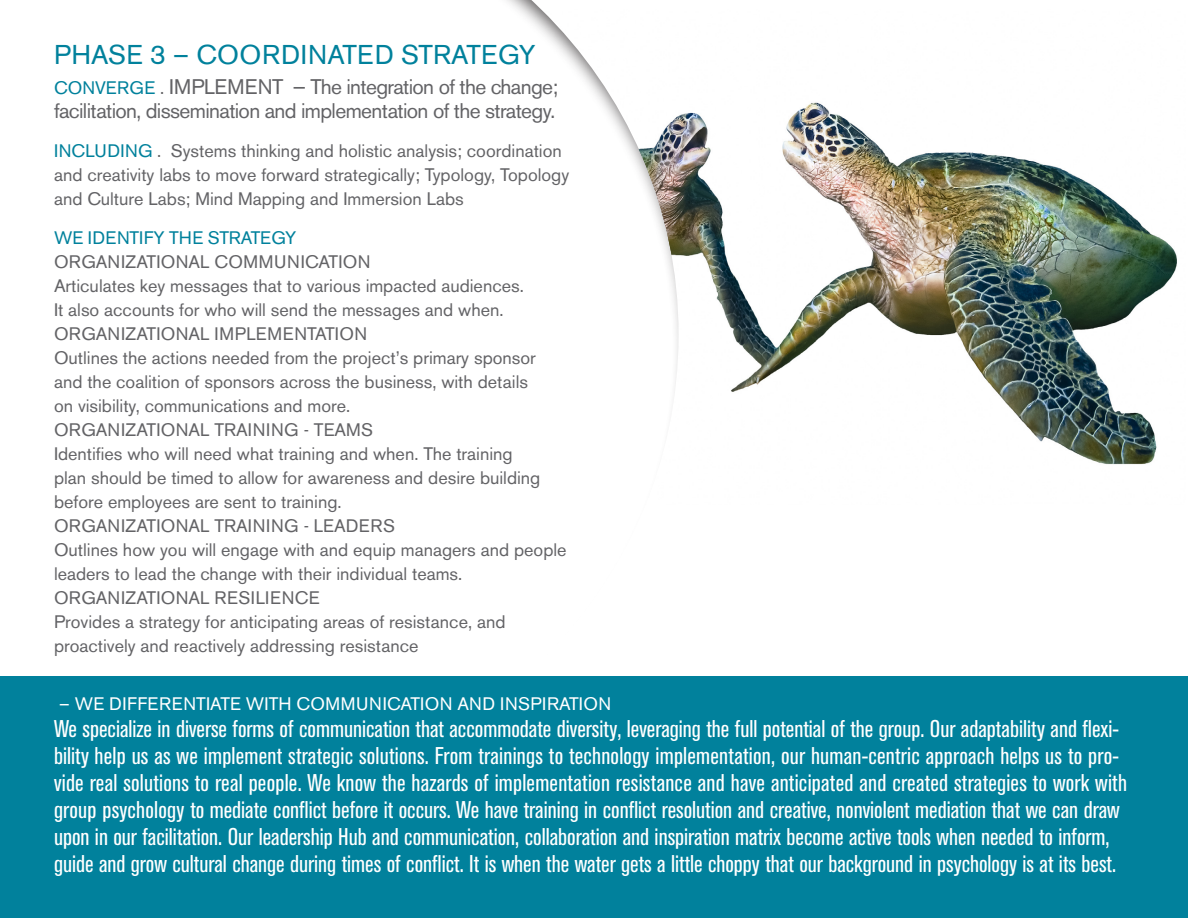
<style>
.page{position:relative;width:1188px;height:918px;background:#fff}
.page>*{position:absolute;margin:0;border:0;box-sizing:border-box;transform-origin:0 0}
.t1{font:27px "Akzidenz Grotesk BE";color:#01819c}
.t2{font:condensed 24px/27px "Akzidenz Grotesk BE";color:#fff}
.t3{font:21px "Akzidenz Grotesk BE";letter-spacing:-.03em;color:#636366}
.t4{font:18px "Akzidenz Grotesk BE";color:#636366}
.t5{font:18px "Akzidenz Grotesk BE";letter-spacing:.02em;color:#636366}
.t6{font:18px "Akzidenz Grotesk BE";letter-spacing:.02em;color:#fff}
.t7{font:18px "Akzidenz Grotesk BE";letter-spacing:-.01em;color:#01819c}
.s1{font-size:18px;color:#01819c}
.s2{font-size:18px}
.s3{color:#01819c}
</style>
<div class="page">
<img style="left:680px;top:102px;width:497px;height:363px">
<div style="left:0;top:677px;width:1188px;height:241px;background:#01819c"></div>
<p class="t1" style="left:54px;top:38px;width:483px">PHASE 3 – COORDINATED STRATEGY</p>
<p class="t3" style="left:54px;top:74px;width:506px"><span class="s1">CONVERGE</span> <span class="s2">.</span> IMPLEMENT — The integration of the change;</p>
<p class="t3" style="left:54px;top:98px;width:503px">facilitation, dissemination and implementation of the strategy.</p>
<p class="t4" style="left:54px;top:140px;width:509px"><span class="s3">INCLUDING</span> . Systems thinking and holistic analysis; coordination</p>
<p class="t4" style="left:54px;top:164px;width:517px">and creativity labs to move forward strategically; Typology, Topology</p>
<p class="t4" style="left:54px;top:188px;width:411px">and Culture Labs; Mind Mapping and Immersion Labs</p>
<p class="t7" style="left:54px;top:227px;width:244px">WE IDENTIFY THE STRATEGY</p>
<p class="t5" style="left:54px;top:251px;width:318px">ORGANIZATIONAL COMMUNICATION</p>
<p class="t4" style="left:54px;top:275px;width:471px">Articulates key messages that to various impacted audiences.</p>
<p class="t4" style="left:54px;top:299px;width:451px">It also accounts for who will send the messages and when.</p>
<p class="t5" style="left:54px;top:323px;width:315px">ORGANIZATIONAL IMPLEMENTATION</p>
<p class="t4" style="left:54px;top:347px;width:483px">Outlines the actions needed from the project’s primary sponsor</p>
<p class="t4" style="left:54px;top:371px;width:476px">and the coalition of sponsors across the business, with details</p>
<p class="t4" style="left:54px;top:395px;width:298px">on visibility, communications and more.</p>
<p class="t4" style="left:54px;top:419px;width:321px">ORGANIZATIONAL TRAINING - TEAMS</p>
<p class="t4" style="left:54px;top:443px;width:460px">Identifies who will need what training and when. The training</p>
<p class="t4" style="left:54px;top:467px;width:488px">plan should be timed to allow for awareness and desire building</p>
<p class="t4" style="left:54px;top:491px;width:289px">before employees are sent to training.</p>
<p class="t4" style="left:54px;top:515px;width:343px">ORGANIZATIONAL TRAINING - LEADERS</p>
<p class="t4" style="left:54px;top:539px;width:514px">Outlines how you will engage with and equip managers and people</p>
<p class="t4" style="left:54px;top:563px;width:410px">leaders to lead the change with their individual teams.</p>
<p class="t5" style="left:54px;top:587px;width:267px">ORGANIZATIONAL RESILIENCE</p>
<p class="t4" style="left:54px;top:611px;width:453px">Provides a strategy for anticipating areas of resistance, and</p>
<p class="t4" style="left:54px;top:635px;width:366px">proactively and reactively addressing resistance</p>
<p class="t6" style="left:59px;top:693px;width:554px">– WE DIFFERENTIATE WITH COMMUNICATION AND INSPIRATION</p>
<p class="t2" style="left:54px;top:716px;width:1075px">We specialize in diverse forms of communication that accommodate diversity, leveraging the full potential of the group. Our adaptability and flexi&shy;bility help us as we implement strategic solutions. From trainings to technology implementation, our human-centric approach helps us to pro&shy;vide real solutions to real people. We know the hazards of implementation resistance and have anticipated and created strategies to work with group psychology to mediate conflict before it occurs. We have training in conflict resolution and creative, nonviolent mediation that we can draw upon in our facilitation. Our leadership Hub and communication, collaboration and inspiration matrix become active tools when needed to inform, guide and grow cultural change during times of conflict. It is when the water gets a little choppy that our background in psychology is at its best.</p>
</div>
